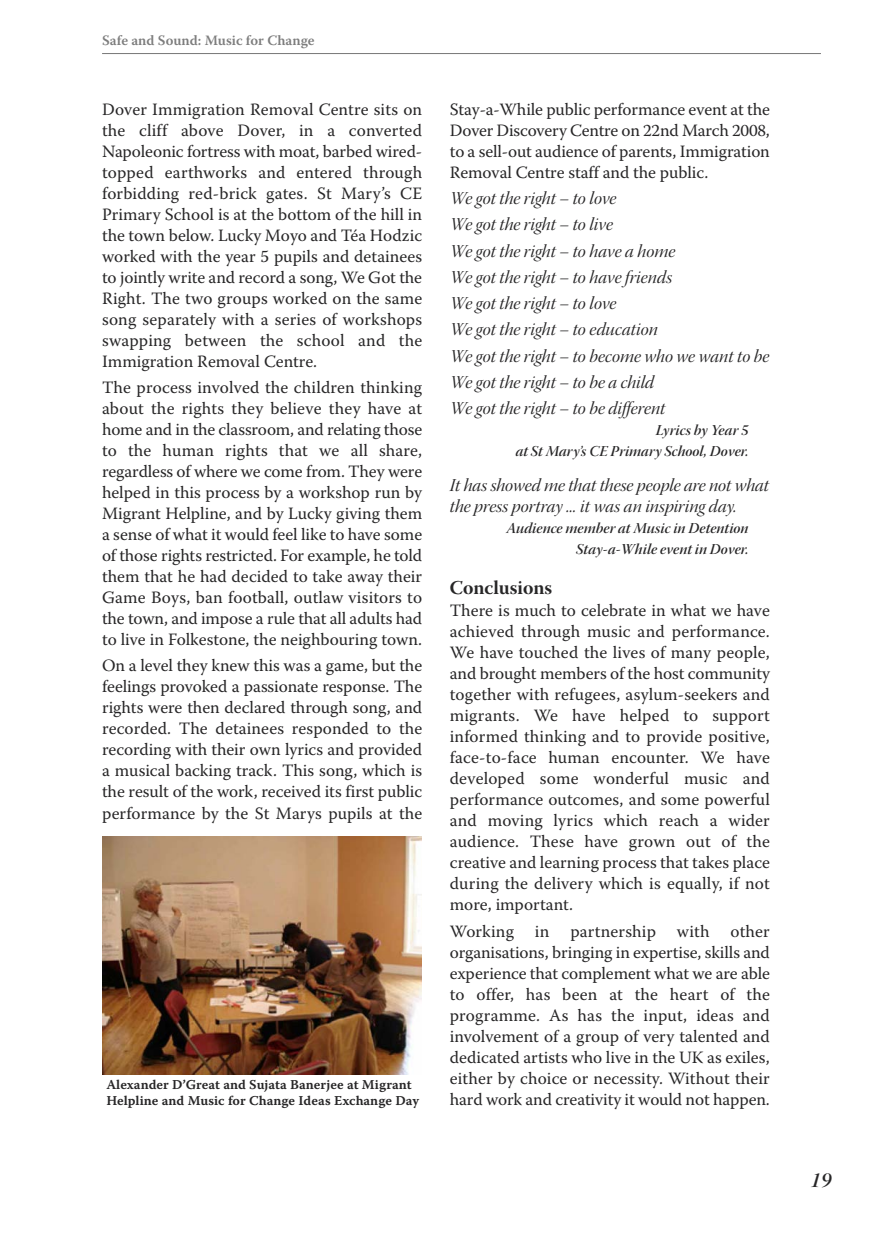
<style>
.page{position:relative;width:872px;height:1242px;background:#fff}
.page>*{position:absolute;margin:0;border:0;box-sizing:border-box;transform-origin:0 0}
.t1{font:21px "Warnock Pro Semibold It Disp";color:#272627}
.t2{font:19.5px "Warnock Pro Bold Subh";color:#272627}
.t3{font:18px/26.2px "Warnock Pro It Disp";color:#272627}
.t4{font:17.25px/21px "Warnock Pro";color:#272627;text-align:justify}
.t5{font:15px/21px "Warnock Pro Semibold It Disp";color:#272627;text-align:right}
.t6{font:600 14.25px "Warnock Pro";color:#7d7d7d}
.t7{font:13.5px/16.2px "Warnock Pro Semibold Capt";color:#272627}
</style>
<div class="page">
<hr style="left:102px;top:53px;width:719px;height:1px;background:#7d7d7d">
<img style="left:102px;top:836px;width:319px;height:238px">
<p class="t6" style="left:102px;top:35px;width:214px">Safe and Sound: Music for Change</p>
<p class="t4" style="left:102px;top:100px;width:321px">Dover Immigration Removal Centre sits on the cliff above Dover, in a converted Napoleonic fortress with moat, barbed wired&shy;topped earthworks and entered through forbidding red-brick gates. St Mary’s CE Primary School is at the bottom of the hill in the town below. Lucky Moyo and Téa Hodzic worked with the year 5 pupils and detainees to jointly write and record a song, We Got the Right. The two groups worked on the same song separately with a series of workshops swapping between the school and the Immigration Removal Centre.</p>
<p class="t4" style="left:102px;top:378px;width:321px">The process involved the children thinking about the rights they believe they have at home and in the classroom, and relating those to the human rights that we all share, regardless of where we come from. They were helped in this process by a workshop run by Migrant Helpline, and by Lucky giving them a sense of what it would feel like to have some of those rights restricted. For example, he told them that he had decided to take away their Game Boys, ban football, outlaw visitors to the town, and impose a rule that all adults had to live in Folkestone, the neighbouring town.</p>
<p class="t4" style="left:102px;top:657px;width:321px">On a level they knew this was a game, but the feelings provoked a passionate response. The rights were then declared through song, and recorded. The detainees responded to the recording with their own lyrics and provided a musical backing track. This song, which is the result of the work, received its first public performance by the St Marys pupils at the</p>
<p class="t7" style="left:106px;top:1077px;width:314px">Alexander D’Great and Sujata Banerjee at Migrant<br>Helpline and Music for Change Ideas Exchange Day</p>
<p class="t4" style="left:450px;top:100px;width:321px">Stay-a-While public performance event at the Dover Discovery Centre on 22nd March 2008, to a sell-out audience of parents, Immigration Removal Centre staff and the public.</p>
<p class="t3" style="left:450px;top:186px;width:321px">We got the right – to love<br>We got the right – to live<br>We got the right – to have a home<br>We got the right – to have friends<br>We got the right – to love<br>We got the right – to education<br>We got the right – to become who we want to be<br>We got the right – to be a child<br>We got the right – to be different</p>
<p class="t5" style="left:516px;top:421px;width:234px">Lyrics by Year 5<br>at St Mary’s CE Primary School, Dover.</p>
<p class="t3" style="left:450px;top:476px;width:321px;line-height:21px">It has showed me that these people are not what the press portray ... it was an inspiring day.</p>
<p class="t5" style="left:506px;top:519px;width:244px">Audience member at Music in Detention<br>Stay-a-While event in Dover.</p>
<p class="t2" style="left:450px;top:580px;width:104px">Conclusions</p>
<p class="t4" style="left:450px;top:601px;width:321px">There is much to celebrate in what we have achieved through music and performance.<br>We have touched the lives of many people, and brought members of the host community together with refugees, asylum-seekers and migrants. We have helped to support informed thinking and to provide positive, face-to-face human encounter. We have developed some wonderful music and performance outcomes, and some powerful and moving lyrics which reach a wider audience. These have grown out of the creative and learning process that takes place during the delivery which is equally, if not more, important.</p>
<p class="t4" style="left:450px;top:922px;width:321px">Working in partnership with other organisations, bringing in expertise, skills and experience that complement what we are able to offer, has been at the heart of the programme. As has the input, ideas and involvement of a group of very talented and dedicated artists who live in the UK as exiles, either by choice or necessity. Without their hard work and creativity it would not happen.</p>
<p class="t1" style="left:810px;top:1172px;width:23px">19</p>
</div>
